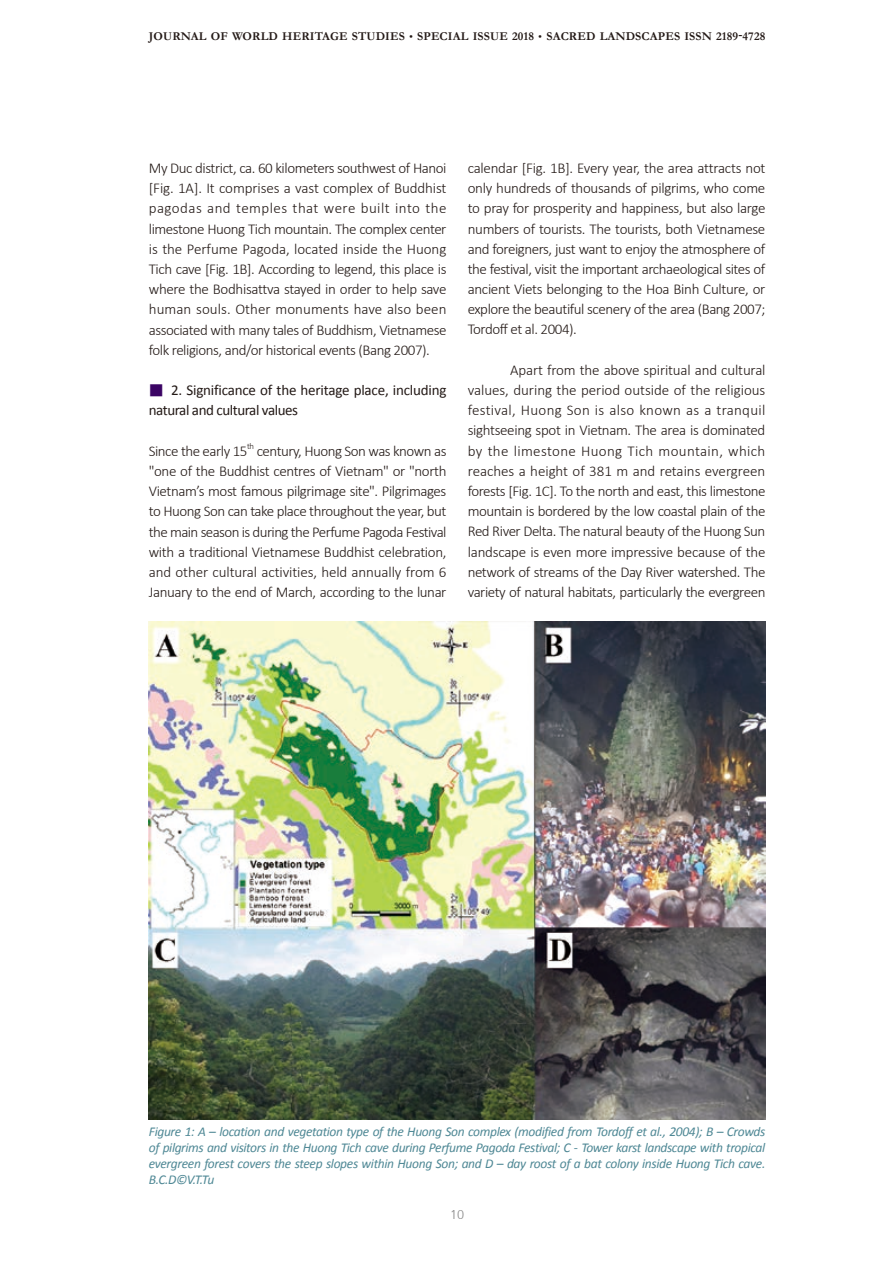
<style>
.page{position:relative;width:893px;height:1263px;background:#fff}
.page>*{position:absolute;margin:0;border:0;box-sizing:border-box;transform-origin:0 0}
.t1{font:300 15px/20.2px "Calibri";letter-spacing:-.03em;color:#231916;text-align:justify}
.t2{font:15px/20.2px "Calibri";letter-spacing:-.015em;color:#231916}
.t3{font:italic 13.5px/15.9px "Calibri";letter-spacing:-.025em;color:#4f8895;text-align:justify}
.t4{font:300 12.75px "Frutiger";color:#898989}
.t5{font:700 12px "Garamond";letter-spacing:.01em;color:#231916}
.t6{font:300 8.7px "Calibri";color:#231916}
.s1{font-family:"Koz Min Pro";font-weight:800}
.s2{font-family:"Koz Min Pro";font-weight:700;color:#3b0464}
</style>
<div class="page">
<img style="left:149px;top:621px;width:616px;height:498px">
<p class="t5" style="left:149px;top:28px;width:618px">JOURNAL OF WORLD HERITAGE STUDIES<span class="s1">・</span>SPECIAL ISSUE 2018<span class="s1">・</span>SACRED LANDSCAPES ISSN 2189-4728</p>
<p class="t1" style="left:149px;top:158px;width:299px">My Duc district, ca. 60 kilometers southwest of Hanoi [Fig. 1A]. It comprises a vast complex of Buddhist pagodas and temples that were built into the limestone Huong Tich mountain. The complex center is the Perfume Pagoda, located inside the Huong Tich cave [Fig. 1B]. According to legend, this place is where the Bodhisattva stayed in order to help save human souls. Other monuments have also been associated with many tales of Buddhism, Vietnamese folk religions, and/or historical events (Bang 2007).</p>
<p class="t2" style="left:149px;top:380px;width:299px"><span class="s2">■</span> 2. Significance of the heritage place, including natural and cultural values</p>
<p class="t1" style="left:149px;top:440px;width:100px">Since the early 15</p>
<p class="t6" style="left:247px;top:440px;width:9px">th</p>
<p class="t1" style="left:149px;top:440px;width:299px;text-indent:108px">century, Huong Son was known as "one of the Buddhist centres of Vietnam" or "north Vietnam’s most famous pilgrimage site". Pilgrimages to Huong Son can take place throughout the year, but the main season is during the Perfume Pagoda Festival with a traditional Vietnamese Buddhist celebration, and other cultural activities, held annually from 6<br>January to the end of March, according to the lunar</p>
<p class="t1" style="left:468px;top:158px;width:299px">calendar [Fig. 1B]. Every year, the area attracts not only hundreds of thousands of pilgrims, who come to pray for prosperity and happiness, but also large numbers of tourists. The tourists, both Vietnamese and foreigners, just want to enjoy the atmosphere of the festival, visit the important archaeological sites of ancient Viets belonging to the Hoa Binh Culture, or explore the beautiful scenery of the area (Bang 2007; Tordoff et al. 2004).</p>
<p class="t1" style="left:468px;top:360px;width:299px;text-indent:43px">Apart from the above spiritual and cultural values, during the period outside of the religious festival, Huong Son is also known as a tranquil sightseeing spot in Vietnam. The area is dominated by the limestone Huong Tich mountain, which reaches a height of 381 m and retains evergreen forests [Fig. 1C]. To the north and east, this limestone mountain is bordered by the low coastal plain of the Red River Delta. The natural beauty of the Huong Sun landscape is even more impressive because of the network of streams of the Day River watershed. The variety of natural habitats, particularly the evergreen</p>
<p class="t3" style="left:149px;top:1123px;width:618px">Figure 1: A – location and vegetation type of the Huong Son complex (modified from Tordoff et al., 2004); B – Crowds of pilgrims and visitors in the Huong Tich cave during Perfume Pagoda Festival; C - Tower karst landscape with tropical evergreen forest covers the steep slopes within Huong Son; and D – day roost of a bat colony inside Huong Tich cave.<br>B.C.D©V.T.Tu</p>
<p class="t4" style="left:450px;top:1205px;width:16px">10</p>
</div>
